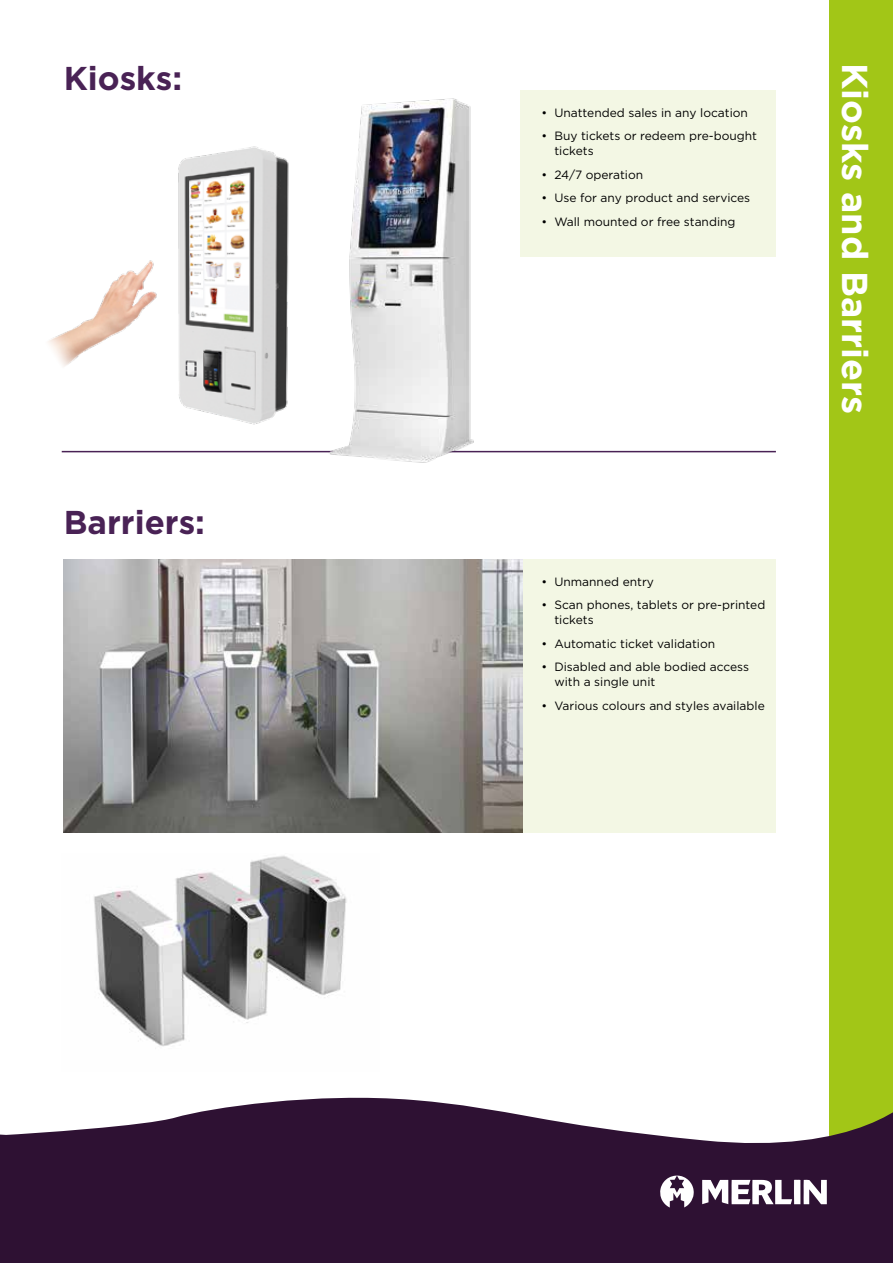
<style>
.page{position:relative;width:893px;height:1263px;background:#fff}
.page>*{position:absolute;margin:0;border:0;box-sizing:border-box;transform-origin:0 0}
.t1{font:700 36px "Gotham";color:#fff}
.t2{font:700 33px "Gotham";color:#492255}
.t3{font:12px/15px "Gotham";color:#000}
</style>
<div class="page">
<div style="left:520px;top:90px;width:256px;height:167px;background:#f3f7e4"></div>
<div style="left:829px;top:0;width:64px;height:1166px;background:#a2c617"></div>
<svg style="left:0;top:1097px;width:893px;height:166px;background:#4b334e"></svg>
<svg style="left:660px;top:1175px;width:34px;height:32px"></svg>
<svg style="left:702px;top:1180px;width:125px;height:24px"></svg>
<img style="left:48px;top:146px;width:241px;height:279px">
<div style="left:520px;top:559px;width:256px;height:274px;background:#f3f7e4"></div>
<img style="left:64px;top:559px;width:458px;height:274px">
<img style="left:94px;top:855px;width:253px;height:192px">
<hr style="left:62px;top:451px;width:714px;height:1px;background:#492255">
<img style="left:319px;top:98px;width:171px;height:365px">
<h2 class="t2" style="left:64px;top:57px;width:120px">Kiosks:</h2>
<h2 class="t2" style="left:64px;top:501px;width:143px">Barriers:</h2>
<p class="t3" style="left:542px;top:105px;width:208px">• Unattended sales in any location</p>
<p class="t3" style="left:554px;top:128px;width:204px;text-indent:-13px">• Buy tickets or redeem pre-bought tickets</p>
<p class="t3" style="left:542px;top:167px;width:103px">• 24/7 operation</p>
<p class="t3" style="left:542px;top:190px;width:210px">• Use for any product and services</p>
<p class="t3" style="left:542px;top:214px;width:195px">• Wall mounted or free standing</p>
<p class="t3" style="left:542px;top:574px;width:114px">• Unmanned entry</p>
<p class="t3" style="left:554px;top:597px;width:212px;text-indent:-13px">• Scan phones, tablets or pre-printed tickets</p>
<p class="t3" style="left:542px;top:636px;width:175px">• Automatic ticket validation</p>
<p class="t3" style="left:554px;top:659px;width:196px;text-indent:-13px">• Disabled and able bodied access with a single unit</p>
<p class="t3" style="left:542px;top:698px;width:225px">• Various colours and styles available</p>
<h1 class="t1" style="left:879px;top:63px;width:353px;rotate:90deg">Kiosks and Barriers</h1>
</div>
